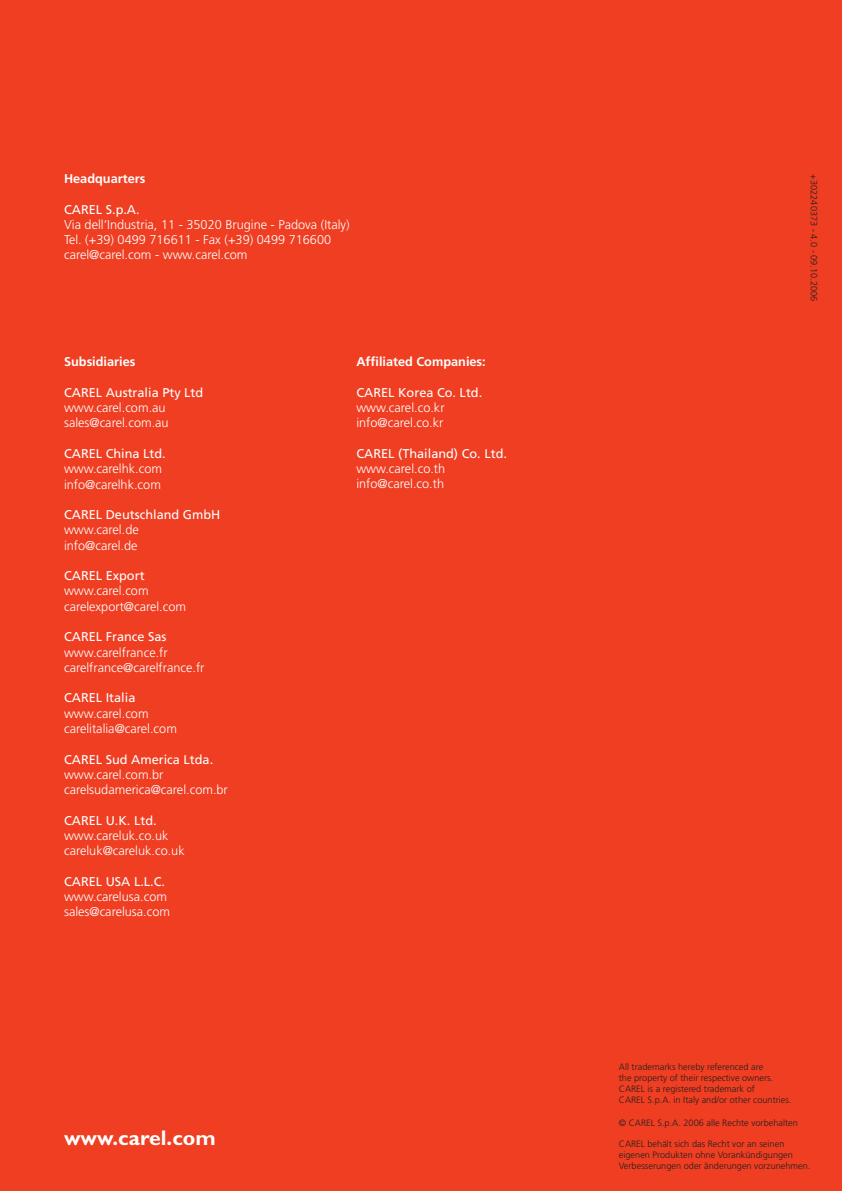
<style>
.page{position:relative;width:842px;height:1191px;background:#ef3e22}
.page>*{position:absolute;margin:0;border:0;box-sizing:border-box;transform-origin:0 0}
.t1{font:700 21.2px "Gill Sans";color:#fff}
.t2{font:300 12.7px/15.3px "Frutiger";color:#fff}
.t3{font:12.7px "Frutiger";color:#fff}
.t4{font:700 12.7px "Frutiger";color:#fff}
.t5{font:300 9.2px/11px "Frutiger";color:#231f20}
</style>
<div class="page">
<p class="t4" style="left:64px;top:174px;width:83px">Headquarters</p>
<p class="t3" style="left:64px;top:204px;width:77px">CAREL S.p.A.</p>
<p class="t2" style="left:64px;top:218px;width:287px">Via dell’Industria, 11 - 35020 Brugine - Padova (Italy)<br>Tel. (+39) 0499 716611 - Fax (+39) 0499 716600 carel@carel.com - www.carel.com</p>
<p class="t4" style="left:64px;top:357px;width:73px">Subsidiaries</p>
<p class="t3" style="left:64px;top:387px;width:141px">CAREL Australia Pty Ltd</p>
<p class="t2" style="left:64px;top:401px;width:106px">www.carel.com.au sales@carel.com.au</p>
<p class="t3" style="left:64px;top:448px;width:103px">CAREL China Ltd.</p>
<p class="t2" style="left:64px;top:462px;width:100px">www.carelhk.com info@carelhk.com</p>
<p class="t3" style="left:64px;top:510px;width:158px">CAREL Deutschland GmbH</p>
<p class="t2" style="left:64px;top:523px;width:76px">www.carel.de info@carel.de</p>
<p class="t3" style="left:64px;top:571px;width:82px">CAREL Export</p>
<p class="t2" style="left:64px;top:584px;width:124px">www.carel.com carelexport@carel.com</p>
<p class="t3" style="left:64px;top:632px;width:104px">CAREL France Sas</p>
<p class="t2" style="left:64px;top:646px;width:142px">www.carelfrance.fr carelfrance@carelfrance.fr</p>
<p class="t3" style="left:64px;top:693px;width:73px">CAREL Italia</p>
<p class="t2" style="left:64px;top:707px;width:114px">www.carel.com carelitalia@carel.com</p>
<p class="t3" style="left:64px;top:754px;width:151px">CAREL Sud America Ltda.</p>
<p class="t2" style="left:64px;top:768px;width:165px">www.carel.com.br carelsudamerica@carel.com.br</p>
<p class="t3" style="left:64px;top:815px;width:94px">CAREL U.K. Ltd.</p>
<p class="t2" style="left:64px;top:829px;width:122px">www.careluk.co.uk careluk@careluk.co.uk</p>
<p class="t3" style="left:64px;top:876px;width:103px">CAREL USA L.L.C.</p>
<p class="t2" style="left:64px;top:890px;width:108px">www.carelusa.com sales@carelusa.com</p>
<h1 class="t1" style="left:64px;top:1131px;width:153px">www.carel.com</h1>
<p class="t4" style="left:356px;top:357px;width:131px">Affiliated Companies:</p>
<p class="t3" style="left:356px;top:387px;width:127px">CAREL Korea Co. Ltd.</p>
<p class="t2" style="left:356px;top:401px;width:90px">www.carel.co.kr info@carel.co.kr</p>
<p class="t3" style="left:356px;top:448px;width:152px">CAREL (Thailand) Co. Ltd.</p>
<p class="t2" style="left:356px;top:462px;width:90px">www.carel.co.th info@carel.co.th</p>
<p class="t5" style="left:819px;top:174px;width:128px;rotate:90deg">+302240373 - 4.0 - 09.10.2006</p>
<p class="t5" style="left:619px;top:1062px;width:174px">All trademarks hereby referenced are<br>the property of their respective owners.<br>CAREL is a registered trademark of<br>CAREL S.p.A. in Italy and/or other countries.</p>
<p class="t5" style="left:619px;top:1118px;width:181px">© CAREL S.p.A. 2006 alle Rechte vorbehalten</p>
<p class="t5" style="left:619px;top:1139px;width:193px;line-height:11.3px">CAREL behält sich das Recht vor an seinen eigenen Produkten ohne Vorankündigungen<br>Verbesserungen oder änderungen vorzunehmen.</p>
</div>
